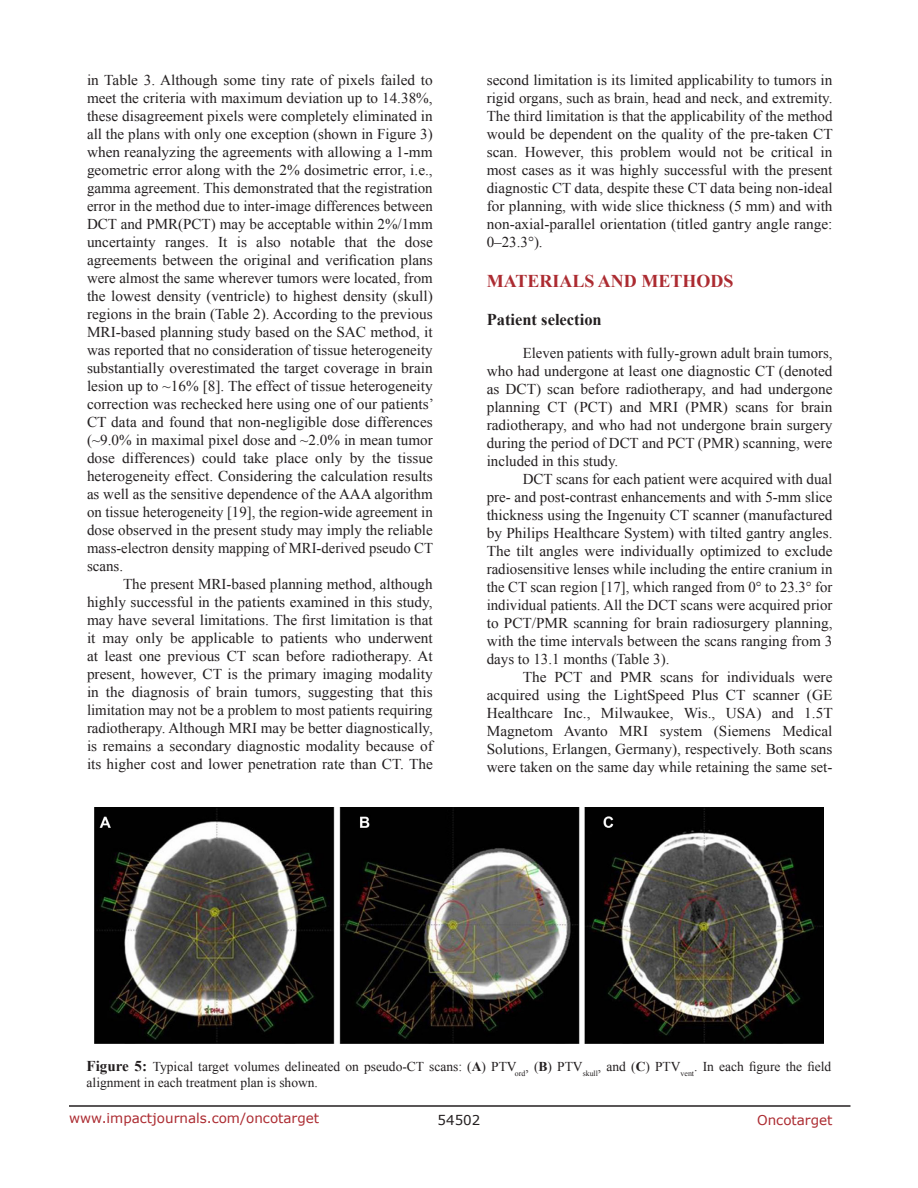
<style>
.page{position:relative;width:918px;height:1188px;background:#fff}
.page>*{position:absolute;margin:0;border:0;box-sizing:border-box;transform-origin:0 0}
.Heading{font:700 18px "Times New Roman";color:#ac2b31}
.SubHeading{font:700 16.5px "Times New Roman";color:#231f20}
.BodyText{font:15px/18px "Times New Roman";color:#231f20;text-align:justify}
.FigureText{font:13.5px/16.2px "Times New Roman";color:#231f20}
.t1{font:13.5px "Verdana";color:#ac2b31}
.t2{font:13.5px "Verdana";color:#231f20}
.s1{font-weight:700;font-size:15px}
.s2{font-weight:700}
</style>
<div class="page">
<hr style="left:69px;top:1105px;width:781px;height:2px;background:#231f20">
<img style="left:94px;top:807px;width:729px;height:237px">
<p class="BodyText" style="left:87px;top:71px;width:348px">in Table 3. Although some tiny rate of pixels failed to meet the criteria with maximum deviation up to 14.38%, these disagreement pixels were completely eliminated in all the plans with only one exception (shown in Figure 3) when reanalyzing the agreements with allowing a 1-mm geometric error along with the 2% dosimetric error, i.e., gamma agreement. This demonstrated that the registration error in the method due to inter-image differences between DCT and PMR(PCT) may be acceptable within 2%/1mm uncertainty ranges. It is also notable that the dose agreements between the original and verification plans were almost the same wherever tumors were located, from the lowest density (ventricle) to highest density (skull) regions in the brain (Table 2). According to the previous MRI-based planning study based on the SAC method, it was reported that no consideration of tissue heterogeneity substantially overestimated the target coverage in brain lesion up to ~16% [8]. The effect of tissue heterogeneity correction was rechecked here using one of our patients’ CT data and found that non-negligible dose differences (~9.0% in maximal pixel dose and ~2.0% in mean tumor dose differences) could take place only by the tissue heterogeneity effect. Considering the calculation results as well as the sensitive dependence of the AAA algorithm on tissue heterogeneity [19], the region-wide agreement in dose observed in the present study may imply the reliable mass-electron density mapping of MRI-derived pseudo CT scans.</p>
<p class="BodyText" style="left:87px;top:575px;width:347px;text-indent:36px">The present MRI-based planning method, although highly successful in the patients examined in this study, may have several limitations. The first limitation is that it may only be applicable to patients who underwent at least one previous CT scan before radiotherapy. At present, however, CT is the primary imaging modality in the diagnosis of brain tumors, suggesting that this limitation may not be a problem to most patients requiring radiotherapy. Although MRI may be better diagnostically, is remains a secondary diagnostic modality because of its higher cost and lower penetration rate than CT. The</p>
<p class="BodyText" style="left:487px;top:71px;width:348px">second limitation is its limited applicability to tumors in rigid organs, such as brain, head and neck, and extremity.<br>The third limitation is that the applicability of the method would be dependent on the quality of the pre-taken CT scan. However, this problem would not be critical in most cases as it was highly successful with the present diagnostic CT data, despite these CT data being non-ideal for planning, with wide slice thickness (5 mm) and with non-axial-parallel orientation (titled gantry angle range:<br>0–23.3°).</p>
<p class="Heading" style="left:487px;top:269px;width:248px">MATERIALS AND METHODS</p>
<p class="SubHeading" style="left:487px;top:308px;width:117px">Patient selection</p>
<p class="BodyText" style="left:487px;top:344px;width:347px;text-indent:36px">Eleven patients with fully-grown adult brain tumors, who had undergone at least one diagnostic CT (denoted as DCT) scan before radiotherapy, and had undergone planning CT (PCT) and MRI (PMR) scans for brain radiotherapy, and who had not undergone brain surgery during the period of DCT and PCT (PMR) scanning, were included in this study.</p>
<p class="BodyText" style="left:487px;top:470px;width:347px;text-indent:36px">DCT scans for each patient were acquired with dual pre- and post-contrast enhancements and with 5-mm slice thickness using the Ingenuity CT scanner (manufactured by Philips Healthcare System) with tilted gantry angles.<br>The tilt angles were individually optimized to exclude radiosensitive lenses while including the entire cranium in the CT scan region [17], which ranged from 0° to 23.3° for individual patients. All the DCT scans were acquired prior to PCT/PMR scanning for brain radiosurgery planning, with the time intervals between the scans ranging from 3 days to 13.1 months (Table 3).</p>
<p class="BodyText" style="left:487px;top:668px;width:348px;text-indent:36px">The PCT and PMR scans for individuals were acquired using the LightSpeed Plus CT scanner (GE Healthcare Inc., Milwaukee, Wis., USA) and 1.5T Magnetom Avanto MRI system (Siemens Medical Solutions, Erlangen, Germany), respectively. Both scans were taken on the same day while retaining the same set-</p>
<p class="FigureText" style="left:87px;top:1058px;width:746px"><span class="s1">Figure 5:</span> Typical target volumes delineated on pseudo-CT scans: (<span class="s2">A</span>) PTV<sub>ord</sub>, (<span class="s2">B</span>) PTV<sub>skull</sub>, and (<span class="s2">C</span>) PTV<sub>vent</sub>. In each figure the field alignment in each treatment plan is shown.</p>
<p class="t1" style="left:69px;top:1109px;width:252px">www.impactjournals.com/oncotarget</p>
<p class="t2" style="left:438px;top:1111px;width:44px">54502</p>
<p class="t1" style="left:757px;top:1111px;width:77px">Oncotarget</p>
</div>
